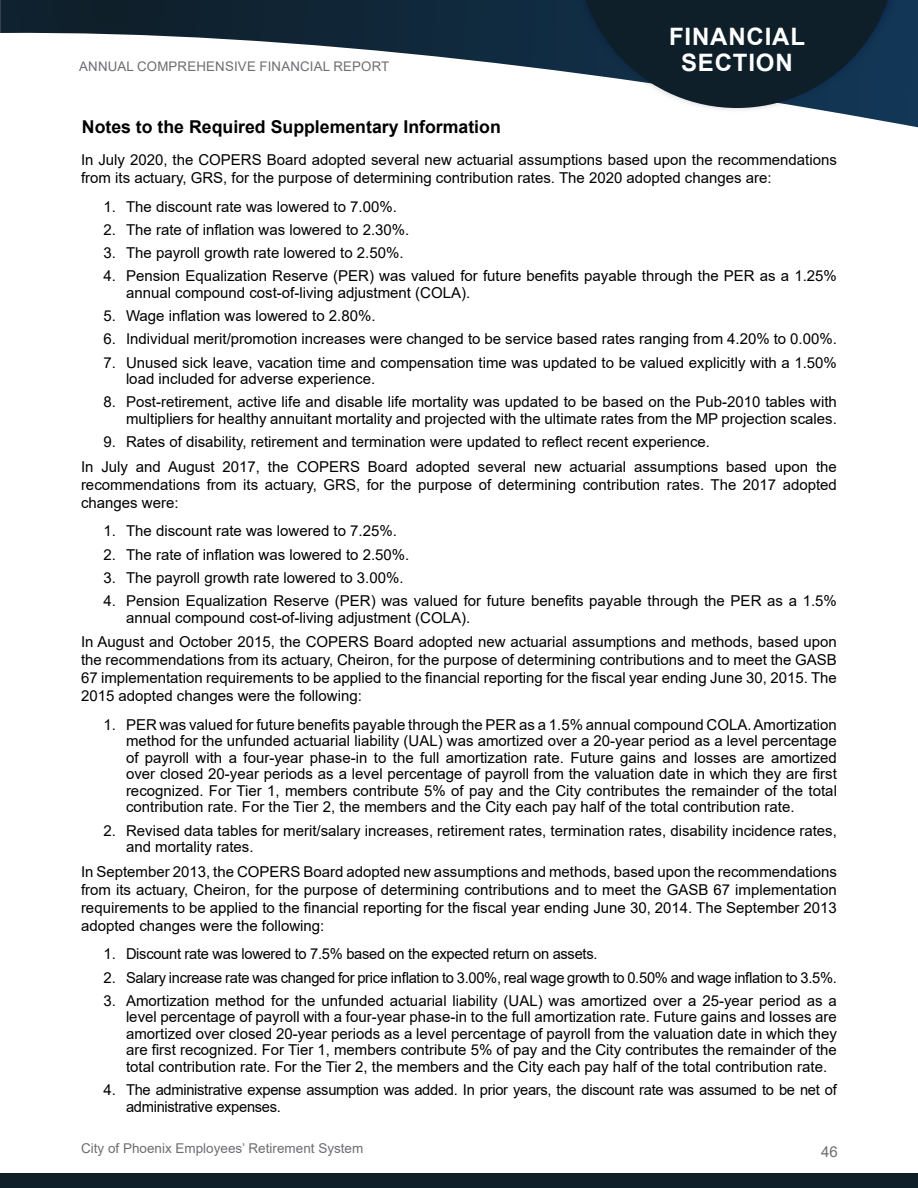
<style>
.page{position:relative;width:918px;height:1188px;background:#fff}
.page>*{position:absolute;margin:0;border:0;box-sizing:border-box;transform-origin:0 0}
.t1{font:700 24px/25.5px "Arial";letter-spacing:.035em;color:#fff;text-align:center}
.t2{font:700 17.7px "Arial";color:#000}
.Body{font:15px/16.5px "Arial";color:#000}
.Body-2{font:15px/16.5px "Arial";letter-spacing:-.02em;color:#000}
.t3{font:15px "Arial";color:#6d6e71}
.t4{font:13.5px "Arial";color:#6d6e71}
.t5{font:13.2px "Arial";letter-spacing:.015em;color:#6d6e71}
</style>
<div class="page">
<svg style="left:0;top:0;width:918px;height:128px"></svg>
<div style="left:0;top:1173px;width:918px;height:15px;background:#0f1f2a"></div>
<div style="left:565px;top:0;width:345px;height:113px;background:#000b39;opacity:.75"></div>
<svg style="left:577px;top:0;width:319px;height:108px;background:#243644"></svg>
<p class="t5" style="left:79px;top:57px;width:312px">ANNUAL COMPREHENSIVE FINANCIAL REPORT</p>
<p class="t2" style="left:82px;top:115px;width:420px">Notes to the Required Supplementary Information</p>
<h1 class="t1" style="left:669px;top:24px;width:138px">FINANCIAL<br>SECTION</h1>
<p class="Body" style="left:81px;top:151px;width:757px;line-height:18px">In July 2020, the COPERS Board adopted several new actuarial assumptions based upon the recommendations from its actuary, GRS, for the purpose of determining contribution rates. The 2020 adopted changes are:</p>
<p class="Body" style="left:104px;top:198px;width:295px">1. The discount rate was lowered to 7.00%.</p>
<p class="Body" style="left:104px;top:221px;width:307px">2. The rate of inflation was lowered to 2.30%.</p>
<p class="Body" style="left:104px;top:244px;width:302px">3. The payroll growth rate lowered to 2.50%.</p>
<p class="Body" style="left:126px;top:268px;width:712px;text-indent:-22px">4. Pension Equalization Reserve (PER) was valued for future benefits payable through the PER as a 1.25% annual compound cost-of-living adjustment (COLA).</p>
<p class="Body" style="left:104px;top:307px;width:274px">5. Wage inflation was lowered to 2.80%.</p>
<p class="Body" style="left:104px;top:331px;width:735px">6. Individual merit/promotion increases were changed to be service based rates ranging from 4.20% to 0.00%.</p>
<p class="Body" style="left:126px;top:354px;width:712px;text-indent:-22px">7. Unused sick leave, vacation time and compensation time was updated to be valued explicitly with a 1.50% load included for adverse experience.</p>
<p class="Body" style="left:104px;top:394px;width:735px;text-align:right">8. Post-retirement, active life and disable life mortality was updated to be based on the Pub-2010 tables with multipliers for healthy annuitant mortality and projected with the ultimate rates from the MP projection scales.</p>
<p class="Body" style="left:104px;top:433px;width:608px">9. Rates of disability, retirement and termination were updated to reflect recent experience.</p>
<p class="Body" style="left:81px;top:457px;width:757px;line-height:18px;text-align:justify">In July and August 2017, the COPERS Board adopted several new actuarial assumptions based upon the recommendations from its actuary, GRS, for the purpose of determining contribution rates. The 2017 adopted changes were:</p>
<p class="Body" style="left:104px;top:523px;width:295px">1. The discount rate was lowered to 7.25%.</p>
<p class="Body" style="left:104px;top:546px;width:307px">2. The rate of inflation was lowered to 2.50%.</p>
<p class="Body" style="left:104px;top:569px;width:302px">3. The payroll growth rate lowered to 3.00%.</p>
<p class="Body" style="left:126px;top:592px;width:712px;text-indent:-22px">4. Pension Equalization Reserve (PER) was valued for future benefits payable through the PER as a 1.5% annual compound cost-of-living adjustment (COLA).</p>
<p class="Body" style="left:81px;top:633px;width:757px;line-height:18px;text-align:justify">In August and October 2015, the COPERS Board adopted new actuarial assumptions and methods, based upon the recommendations from its actuary, Cheiron, for the purpose of determining contributions and to meet the GASB 67 implementation requirements to be applied to the financial reporting for the fiscal year ending June 30, 2015. The 2015 adopted changes were the following:</p>
<p class="Body" style="left:126px;top:716px;width:712px;text-align:justify;text-indent:-22px">1. PER was valued for future benefits payable through the PER as a 1.5% annual compound COLA. Amortization method for the unfunded actuarial liability (UAL) was amortized over a 20-year period as a level percentage of payroll with a four-year phase-in to the full amortization rate. Future gains and losses are amortized over closed 20-year periods as a level percentage of payroll from the valuation date in which they are first recognized. For Tier 1, members contribute 5% of pay and the City contributes the remainder of the total contribution rate. For the Tier 2, the members and the City each pay half of the total contribution rate.</p>
<p class="Body" style="left:126px;top:822px;width:712px;text-indent:-22px">2. Revised data tables for merit/salary increases, retirement rates, termination rates, disability incidence rates, and mortality rates.</p>
<p class="Body" style="left:81px;top:862px;width:758px;line-height:18px;text-align:justify">In September 2013, the COPERS Board adopted new assumptions and methods, based upon the recommendations from its actuary, Cheiron, for the purpose of determining contributions and to meet the GASB 67 implementation requirements to be applied to the financial reporting for the fiscal year ending June 30, 2014. The September 2013 adopted changes were the following:</p>
<p class="Body-2" style="left:104px;top:946px;width:496px">1. Discount rate was lowered to 7.5% based on the expected return on assets.</p>
<p class="Body-2" style="left:104px;top:969px;width:735px">2. Salary increase rate was changed for price inflation to 3.00%, real wage growth to 0.50% and wage inflation to 3.5%.</p>
<p class="Body" style="left:126px;top:992px;width:712px;text-align:justify;text-indent:-22px">3. Amortization method for the unfunded actuarial liability (UAL) was amortized over a 25-year period as a level percentage of payroll with a four-year phase-in to the full amortization rate. Future gains and losses are amortized over closed 20-year periods as a level percentage of payroll from the valuation date in which they are first recognized. For Tier 1, members contribute 5% of pay and the City contributes the remainder of the total contribution rate. For the Tier 2, the members and the City each pay half of the total contribution rate.</p>
<p class="Body-2" style="left:126px;top:1081px;width:712px;text-indent:-22px">4. The administrative expense assumption was added. In prior years, the discount rate was assumed to be net of administrative expenses.</p>
<p class="t4" style="left:81px;top:1139px;width:284px">City of Phoenix Employees’ Retirement System</p>
<p class="t3" style="left:821px;top:1141px;width:18px">46</p>
</div>
